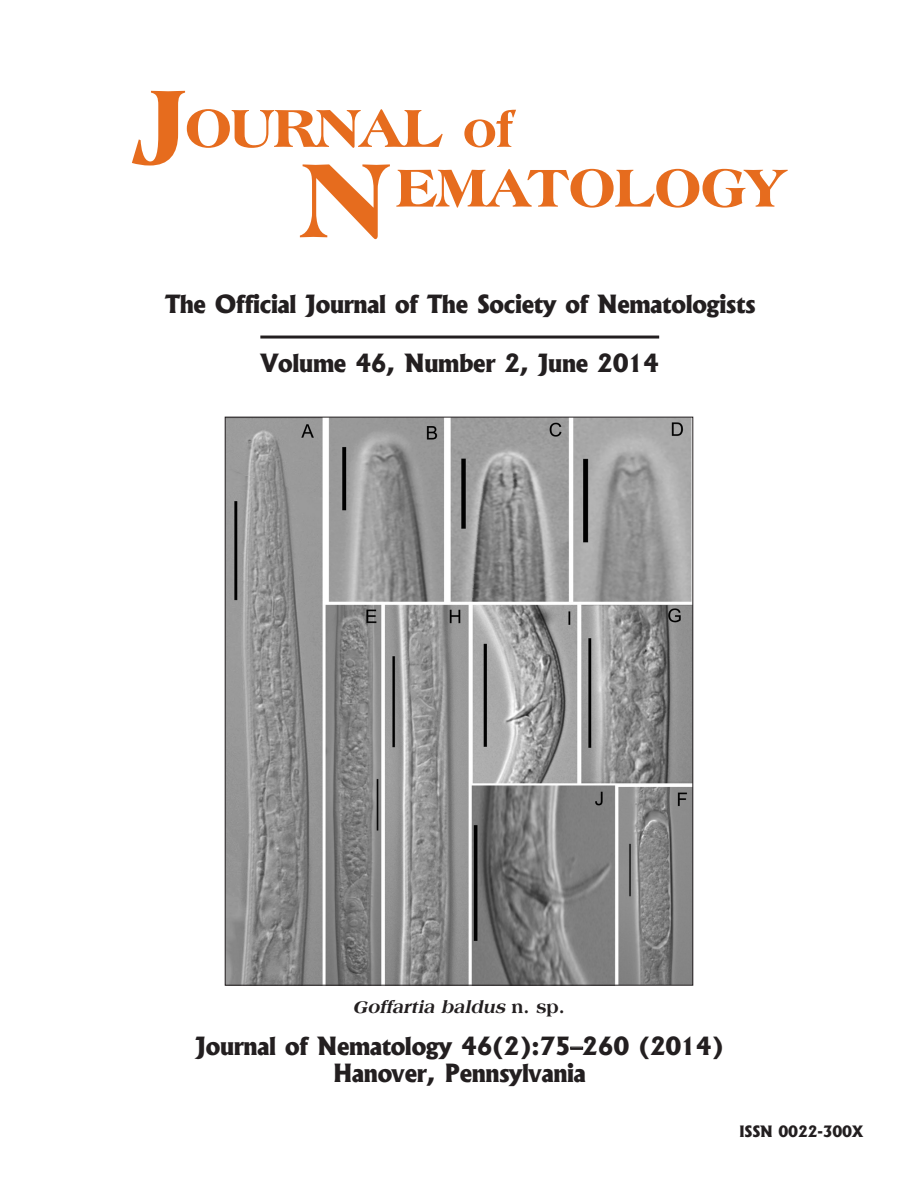
<style>
.page{position:relative;width:918px;height:1188px;background:#fff}
.page>*{position:absolute;margin:0;border:0;box-sizing:border-box;transform-origin:0 0}
.t1{font:800 112.5px "Americana";color:#e66c1e}
.t2{font:800 57px/59.7px "Americana";letter-spacing:-.03em;color:#e66c1e}
.t3{font:800 24px/27px "Albertus";letter-spacing:-.015em;color:#231f20;text-align:center}
.t4{font:italic 800 18px "Americana";color:#231f20}
.t5{font:800 15px "Albertus";letter-spacing:-.015em;color:#231f20}
.s1{font-size:51px}
.s2{font-style:normal}
.s3{font-family:"Times";font-weight:700}
</style>
<div class="page">
<hr style="left:260px;top:336px;width:399px;height:3px;background:#231f20">
<svg style="left:571px;top:1047px;width:12px;height:2px"></svg>
<img style="left:227px;top:419px;width:464px;height:565px">
<p class="t1" style="left:132px;top:82px;width:58px">J</p>
<p class="t2" style="left:396px;top:102px;width:394px;text-indent:-211px">OURNAL <span class="s1">of<br></span>EMATOLOGY</p>
<p class="t1" style="left:300px;top:155px;width:91px">N</p>
<p class="t3" style="left:165px;top:291px;width:592px">The Official Journal of The Society of Nematologists</p>
<p class="t3" style="left:261px;top:349px;width:400px">Volume 46, Number 2, June 2014</p>
<p class="t4" style="left:353px;top:1000px;width:214px">Goffartia baldus <span class="s2">n . s p .</span></p>
<p class="t3" style="left:196px;top:1033px;width:529px">Journal of Nematology 46(2):75<span class="s3">–</span>260 (2014)<br>Hanover, Pennsylvania</p>
<p class="t5" style="left:739px;top:1122px;width:126px">ISSN 0022-300X</p>
</div>
